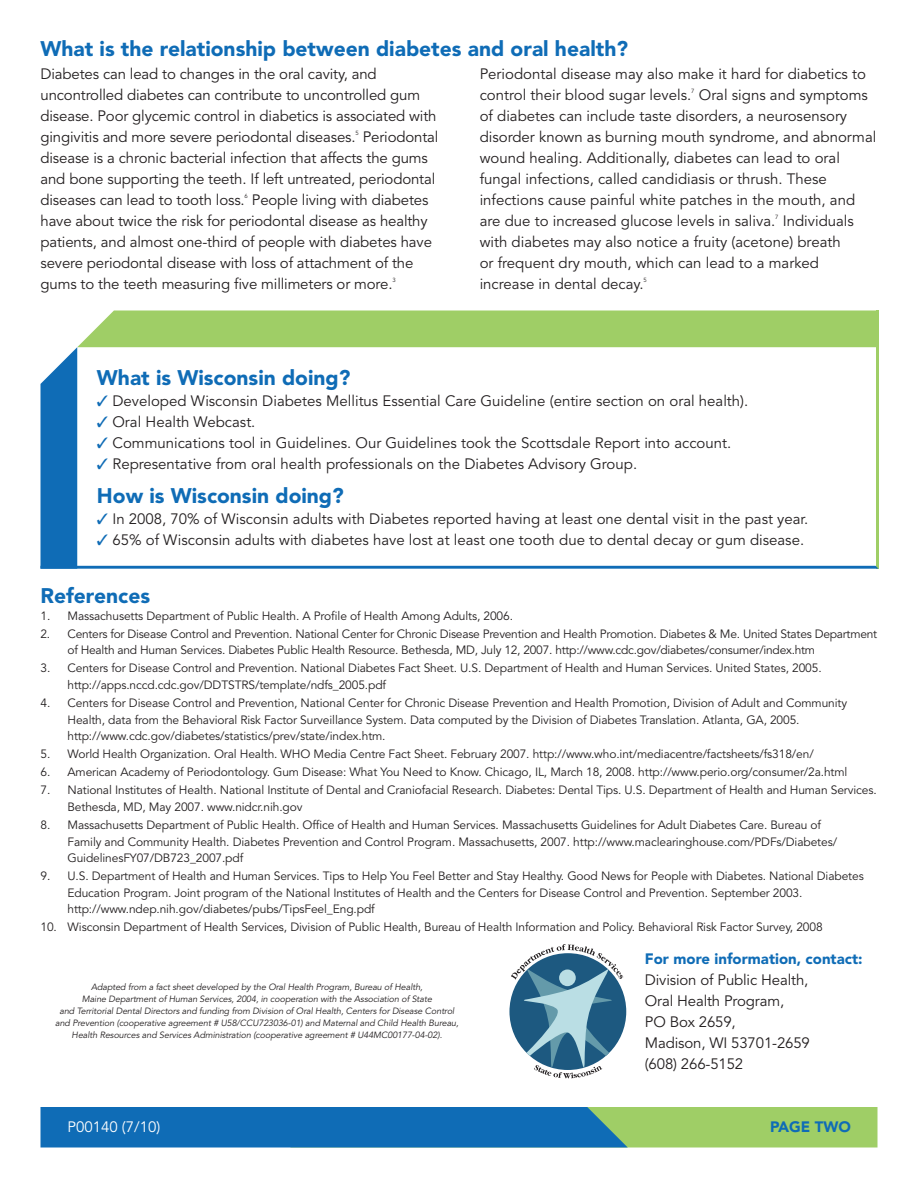
<style>
.page{position:relative;width:918px;height:1188px;background:#fff}
.page>*{position:absolute;margin:0;border:0;box-sizing:border-box;transform-origin:0 0}
.Heading{font:900 21px "Avenir";color:#0f6cb6}
.Body_Text{font:15px/21px "Avenir";color:#231f20}
.Text_Heading{font:900 15px "Avenir";color:#0f6cb6}
.Body_Text_Numbers{font:15px "Avenir";color:#fff}
.Body_Text-2{font:900 15px "Avenir";color:#0f6cb6}
.Body_Text-3{font:12px/16.5px "Avenir";letter-spacing:-.01em;color:#231f20}
.Body_Text-4{font:italic 9px/12px "Avenir";letter-spacing:-.01em;color:#231f20;text-align:center}
.Body_Text-5{font:6px "Avenir";color:#231f20}
.s1{color:#0f6cb6}
</style>
<div class="page">
<svg style="left:40px;top:310px;width:838px;height:259px"></svg>
<svg style="left:40px;top:1107px;width:838px;height:41px"></svg>
<svg style="left:511px;top:944px;width:112px;height:134px"></svg>
<p class="Heading" style="left:40px;top:36px;width:589px">What is the relationship between diabetes and oral health?</p>
<p class="Body_Text" style="left:480px;top:64px;width:388px">Periodontal disease may also make it hard for diabetics to control their blood sugar levels.</p>
<p class="Body_Text" style="left:40px;top:64px;width:398px">Diabetes can lead to changes in the oral cavity, and uncontrolled diabetes can contribute to uncontrolled gum disease. Poor glycemic control in diabetics is associated with gingivitis and more severe periodontal diseases.</p>
<p class="Body_Text" style="left:480px;top:85px;width:398px;text-indent:219px">Oral signs and symptoms of diabetes can include taste disorders, a neurosensory disorder known as burning mouth syndrome, and abnormal wound healing. Additionally, diabetes can lead to oral fungal infections, called candidiasis or thrush. These infections cause painful white patches in the mouth, and are due to increased glucose levels in saliva.</p>
<p class="Body_Text-5" style="left:691px;top:88px;width:5px">7</p>
<p class="Body_Text" style="left:40px;top:127px;width:399px;text-indent:322px">Periodontal disease is a chronic bacterial infection that affects the gums and bone supporting the teeth. If left untreated, periodontal diseases can lead to tooth loss.</p>
<p class="Body_Text-5" style="left:356px;top:130px;width:5px">5</p>
<p class="Body_Text" style="left:40px;top:190px;width:393px;text-indent:211px">People living with diabetes have about twice the risk for periodontal disease as healthy patients, and almost one-third of people with diabetes have severe periodontal disease with loss of attachment of the gums to the teeth measuring five millimeters or more.</p>
<p class="Body_Text-5" style="left:245px;top:193px;width:5px">6</p>
<p class="Body_Text" style="left:480px;top:211px;width:376px;text-indent:303px">Individuals with diabetes may also notice a fruity (acetone) breath or frequent dry mouth, which can lead to a marked increase in dental decay.</p>
<p class="Body_Text-5" style="left:775px;top:214px;width:5px">7</p>
<p class="Body_Text-5" style="left:392px;top:277px;width:5px">3</p>
<p class="Body_Text-5" style="left:644px;top:277px;width:5px">5</p>
<p class="Heading" style="left:97px;top:365px;width:255px">What is Wisconsin doing?</p>
<p class="Body_Text" style="left:97px;top:391px;width:653px"><span class="s1">✓</span> Developed Wisconsin Diabetes Mellitus Essential Care Guideline (entire section on oral health).</p>
<p class="Body_Text" style="left:97px;top:412px;width:160px"><span class="s1">✓</span> Oral Health Webcast.</p>
<p class="Body_Text" style="left:97px;top:433px;width:636px"><span class="s1">✓</span> Communications tool in Guidelines. Our Guidelines took the Scottsdale Report into account.</p>
<p class="Body_Text" style="left:97px;top:454px;width:542px"><span class="s1">✓</span> Representative from oral health professionals on the Diabetes Advisory Group.</p>
<p class="Heading" style="left:97px;top:483px;width:248px">How is Wisconsin doing?</p>
<p class="Body_Text" style="left:97px;top:509px;width:713px"><span class="s1">✓</span> In 2008, 70% of Wisconsin adults with Diabetes reported having at least one dental visit in the past year.</p>
<p class="Body_Text" style="left:97px;top:530px;width:709px"><span class="s1">✓</span> 65% of Wisconsin adults with diabetes have lost at least one tooth due to dental decay or gum disease.</p>
<p class="Heading" style="left:40px;top:583px;width:111px">References</p>
<p class="Body_Text-3" style="left:40px;top:608px;width:474px">1. Massachusetts Department of Public Health. A Profile of Health Among Adults, 2006.</p>
<p class="Body_Text-3" style="left:68px;top:626px;width:811px;text-indent:-27px">2. Centers for Disease Control and Prevention. National Center for Chronic Disease Prevention and Health Promotion. Diabetes &amp; Me. United States Department of Health and Human Services. Diabetes Public Health Resource. Bethesda, MD, July 12, 2007. http://www.cdc.gov/diabetes/consumer/index.htm</p>
<p class="Body_Text-3" style="left:68px;top:660px;width:756px;text-indent:-27px">3. Centers for Disease Control and Prevention. National Diabetes Fact Sheet. U.S. Department of Health and Human Services. United States, 2005. http://apps.nccd.cdc.gov/DDTSTRS/template/ndfs_2005.pdf</p>
<p class="Body_Text-3" style="left:68px;top:695px;width:781px;text-indent:-27px">4. Centers for Disease Control and Prevention, National Center for Chronic Disease Prevention and Health Promotion, Division of Adult and Community<br>Health, data from the Behavioral Risk Factor Surveillance System. Data computed by the Division of Diabetes Translation. Atlanta, GA, 2005. http://www.cdc.gov/diabetes/statistics/prev/state/index.htm.</p>
<p class="Body_Text-3" style="left:40px;top:746px;width:775px">5. World Health Organization. Oral Health. WHO Media Centre Fact Sheet. February 2007. http://www.who.int/mediacentre/factsheets/fs318/en/</p>
<p class="Body_Text-3" style="left:40px;top:764px;width:809px">6. American Academy of Periodontology. Gum Disease: What You Need to Know. Chicago, IL, March 18, 2008. http://www.perio.org/consumer/2a.html</p>
<p class="Body_Text-3" style="left:68px;top:782px;width:811px;text-indent:-27px">7. National Institutes of Health. National Institute of Dental and Craniofacial Research. Diabetes: Dental Tips. U.S. Department of Health and Human Services.<br>Bethesda, MD, May 2007. www.nidcr.nih.gov</p>
<p class="Body_Text-3" style="left:68px;top:817px;width:771px;text-indent:-27px">8. Massachusetts Department of Public Health. Office of Health and Human Services. Massachusetts Guidelines for Adult Diabetes Care. Bureau of<br>Family and Community Health. Diabetes Prevention and Control Program. Massachusetts, 2007. http://www.maclearinghouse.com/PDFs/Diabetes/<br>GuidelinesFY07/DB723_2007.pdf</p>
<p class="Body_Text-3" style="left:68px;top:868px;width:798px;text-indent:-27px">9. U.S. Department of Health and Human Services. Tips to Help You Feel Better and Stay Healthy. Good News for People with Diabetes. National Diabetes<br>Education Program. Joint program of the National Institutes of Health and the Centers for Disease Control and Prevention. September 2003. http://www.ndep.nih.gov/diabetes/pubs/TipsFeel_Eng.pdf</p>
<p class="Body_Text-3" style="left:40px;top:919px;width:784px">10. Wisconsin Department of Health Services, Division of Public Health, Bureau of Health Information and Policy. Behavioral Risk Factor Survey, 2008</p>
<p class="Body_Text-4" style="left:55px;top:981px;width:405px">Adapted from a fact sheet developed by the Oral Health Program, Bureau of Health,<br>Maine Department of Human Services, 2004, in cooperation with the Association of State<br>and Territorial Dental Directors and funding from Division of Oral Health, Centers for Disease Control and Prevention (cooperative agreement # U58/CCU723036-01) and Maternal and Child Health Bureau, Health Resources and Services Administration (cooperative agreement # U44MC00177-04-02).</p>
<p class="Text_Heading" style="left:645px;top:949px;width:219px">For more information, contact:</p>
<p class="Body_Text" style="left:645px;top:969px;width:167px">Division of Public Health,<br>Oral Health Program,<br>PO Box 2659,<br>Madison, WI 53701-2659 (608) 266-5152</p>
<p class="Body_Text_Numbers" style="left:68px;top:1118px;width:94px">P00140 (7/10)</p>
<p class="Body_Text-2" style="left:770px;top:1118px;width:82px">PAGE TWO</p>
</div>
